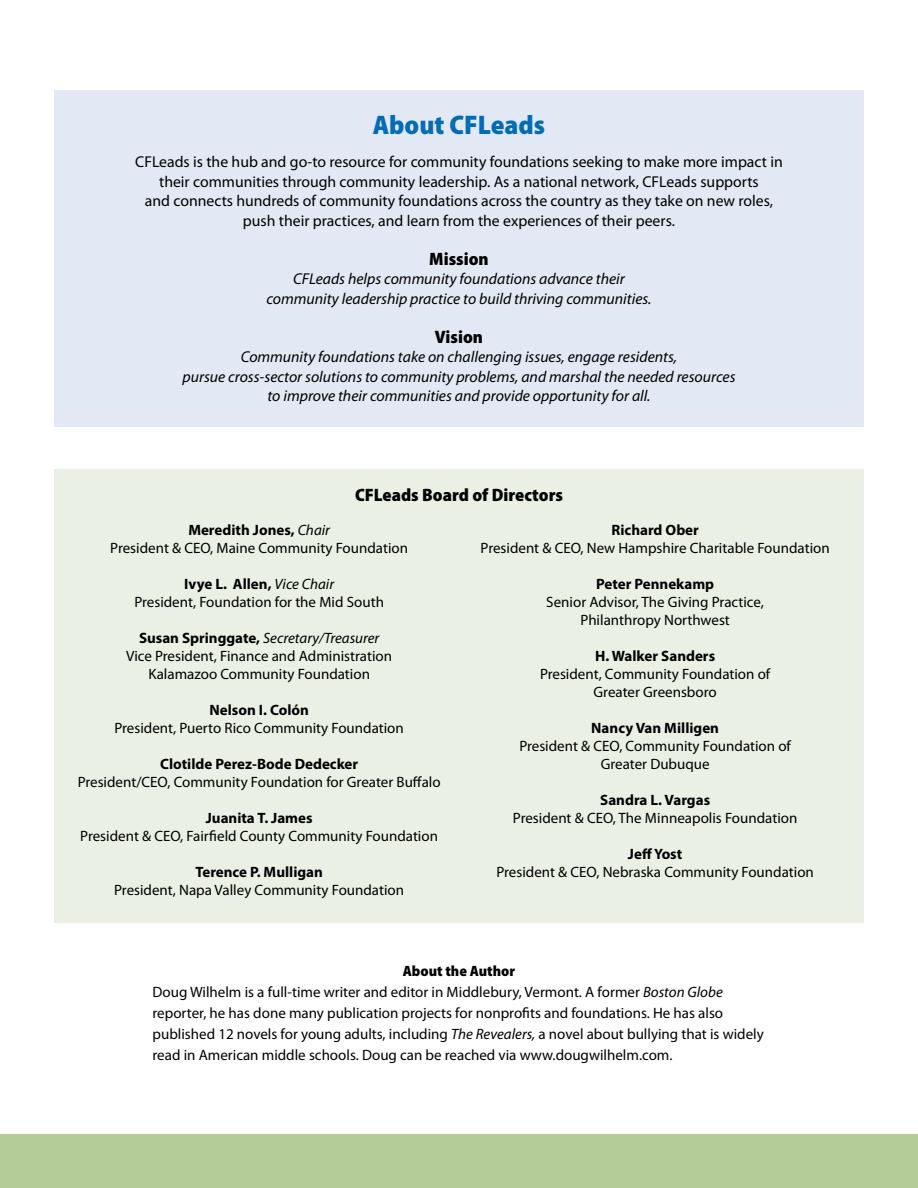
<style>
.page{position:relative;width:918px;height:1188px;background:#fff}
.page>*{position:absolute;margin:0;border:0;box-sizing:border-box;transform-origin:0 0}
.t1{font:900 semi-condensed 27px "Myriad Pro";color:#036cb6}
.t2{font:900 semi-condensed 18px "Myriad Pro";color:#000}
.t3{font:15.75px/19.5px "Myriad Pro";color:#000;text-align:center}
.t4{font:italic 15.75px/19.5px "Myriad Pro";color:#000;text-align:center}
.t5{font:15px/18px "Myriad Pro";color:#000;text-align:center}
.t6{font:700 15px "Myriad Pro";color:#000}
.s1{font-weight:700}
.s2{font-style:italic}
.s3{font-weight:900;font-stretch:semi-condensed}
</style>
<div class="page">
<div style="left:0;top:1135px;width:918px;height:53px;background:#b4cc95"></div>
<div style="left:54px;top:91px;width:810px;height:336px;background:#e3e8f5"></div>
<div style="left:54px;top:469px;width:810px;height:454px;background:#eaf1e4"></div>
<h1 class="t1" style="left:373px;top:107px;width:174px">About CFLeads</h1>
<p class="t3" style="left:135px;top:153px;width:649px">CFLeads is the hub and go-to resource for community foundations seeking to make more impact in their communities through community leadership. As a national network, CFLeads supports<br>and connects hundreds of community foundations across the country as they take on new roles, push their practices, and learn from the experiences of their peers.</p>
<p class="t2" style="left:429px;top:247px;width:61px">Mission</p>
<p class="t4" style="left:266px;top:270px;width:387px">CFLeads helps community foundations advance their community leadership practice to build thriving communities.</p>
<p class="t2" style="left:435px;top:325px;width:50px">Vision</p>
<p class="t4" style="left:182px;top:348px;width:555px">Community foundations take on challenging issues, engage residents,<br>pursue cross-sector solutions to community problems, and marshal the needed resources to improve their communities and provide opportunity for all.</p>
<p class="t2" style="left:355px;top:483px;width:209px">CFLeads Board of Directors</p>
<p class="t5" style="left:110px;top:521px;width:299px"><span class="s1">Meredith Jones,</span> <span class="s2">Chair<br></span>President &amp; CEO, Maine Community Foundation</p>
<p class="t5" style="left:134px;top:575px;width:251px"><span class="s1">Ivye L. Allen,</span> <span class="s2">Vice Chair<br></span>President, Foundation for the Mid South</p>
<p class="t5" style="left:126px;top:629px;width:267px"><span class="s1">Susan Springgate,</span> <span class="s2">Secretary/Treasurer<br></span>Vice President, Finance and Administration<br>Kalamazoo Community Foundation</p>
<p class="t6" style="left:209px;top:701px;width:101px">Nelson I. Colón</p>
<p class="t5" style="left:115px;top:719px;width:291px">President, Puerto Rico Community Foundation</p>
<p class="t6" style="left:160px;top:755px;width:200px">Clotilde Perez-Bode Dedecker</p>
<p class="t5" style="left:78px;top:773px;width:364px">President/CEO, Community Foundation for Greater Buffalo</p>
<p class="t6" style="left:206px;top:809px;width:108px">Juanita T. James</p>
<p class="t5" style="left:80px;top:827px;width:359px">President &amp; CEO, Fairfield County Community Foundation</p>
<p class="t6" style="left:195px;top:863px;width:129px">Terence P. Mulligan</p>
<p class="t5" style="left:114px;top:881px;width:291px">President, Napa Valley Community Foundation</p>
<p class="t6" style="left:611px;top:521px;width:89px">Richard Ober</p>
<p class="t5" style="left:481px;top:539px;width:351px">President &amp; CEO, New Hampshire Charitable Foundation</p>
<p class="t6" style="left:596px;top:575px;width:120px">Peter Pennekamp</p>
<p class="t5" style="left:546px;top:593px;width:219px">Senior Advisor, The Giving Practice,<br>Philanthropy Northwest</p>
<p class="t6" style="left:595px;top:647px;width:122px">H. Walker Sanders</p>
<p class="t5" style="left:540px;top:665px;width:232px">President, Community Foundation of<br>Greater Greensboro</p>
<p class="t6" style="left:591px;top:719px;width:129px">Nancy Van Milligen</p>
<p class="t5" style="left:519px;top:737px;width:273px">President &amp; CEO, Community Foundation of<br>Greater Dubuque</p>
<p class="t6" style="left:600px;top:791px;width:112px">Sandra L. Vargas</p>
<p class="t5" style="left:513px;top:809px;width:286px">President &amp; CEO, The Minneapolis Foundation</p>
<p class="t6" style="left:628px;top:845px;width:56px">Jeff Yost</p>
<p class="t5" style="left:496px;top:863px;width:319px">President &amp; CEO, Nebraska Community Foundation</p>
<p class="t5" style="left:153px;top:961px;width:613px;line-height:21px;text-align:left;text-indent:250px"><span class="s3">About the Author<br></span>Doug Wilhelm is a full-time writer and editor in Middlebury, Vermont. A former <span class="s2">Boston Globe </span>reporter, he has done many publication projects for nonprofits and foundations. He has also published 12 novels for young adults, including <span class="s2">The Revealers,</span> a novel about bullying that is widely read in American middle schools. Doug can be reached via www.dougwilhelm.com.</p>
</div>
